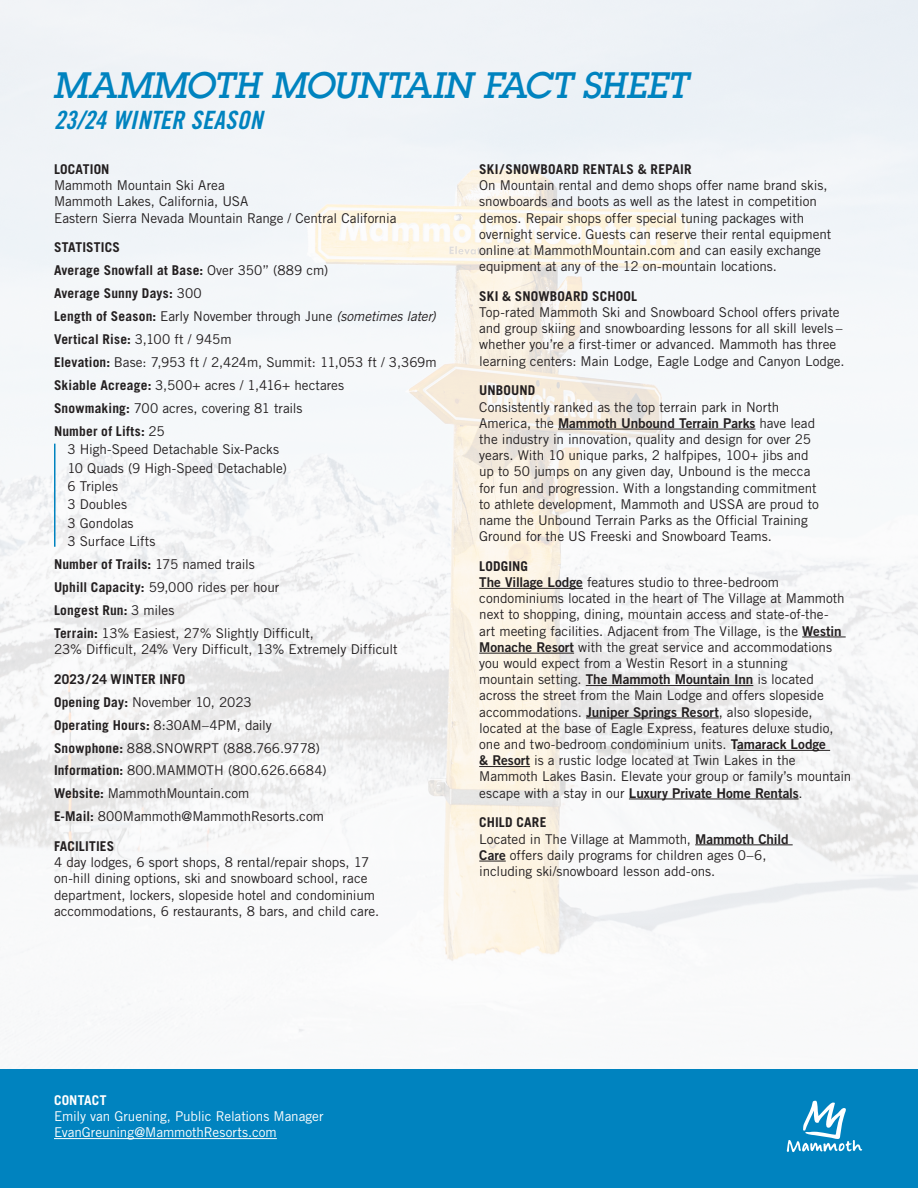
<style>
.page{position:relative;width:918px;height:1188px;background:#fff}
.page>*{position:absolute;margin:0;border:0;box-sizing:border-box;transform-origin:0 0}
.t1{font:italic 500 36px "Lubalin Graph Std";letter-spacing:-.03em;color:#0083bf}
.t2{font:25.2px "Trade Gothic LT Std Bd Cn 20 Obl";letter-spacing:.005em;color:#0083bf}
.t3{font:13.5px/16.2px "Trade Gothic LT Std";letter-spacing:-.005em;color:#231f20}
.t4{font:700 13.5px "Trade Gothic LT Std";letter-spacing:.015em;color:#231f20}
.t5{font:13.5px/16.2px "Trade Gothic LT Std";letter-spacing:-.005em;color:#fff}
.s1{font-weight:700}
.s2{font-weight:400}
.s3{font-style:italic}
.s4{font-family:"Trade Gothic LT Std Bd 2"}
</style>
<div class="page">
<img style="left:0;top:0;width:918px;height:1070px">
<div style="left:0;top:1070px;width:918px;height:118px;background:#0083bf"></div>
<hr style="left:558px;top:429px;width:197px;height:1px;background:#231f20">
<hr style="left:479px;top:588px;width:104px;height:1px;background:#231f20">
<hr style="left:802px;top:637px;width:44px;height:1px;background:#231f20">
<hr style="left:479px;top:653px;width:95px;height:1px;background:#231f20">
<hr style="left:586px;top:685px;width:167px;height:1px;background:#231f20">
<hr style="left:586px;top:718px;width:133px;height:1px;background:#231f20">
<hr style="left:737px;top:750px;width:93px;height:1px;background:#231f20">
<hr style="left:479px;top:766px;width:51px;height:1px;background:#231f20">
<hr style="left:629px;top:799px;width:170px;height:1px;background:#231f20">
<hr style="left:695px;top:845px;width:98px;height:1px;background:#231f20">
<svg style="left:479px;top:861px;width:27px;height:1px"></svg>
<hr style="left:54px;top:444px;width:2px;height:103px;background:#0083bf">
<svg style="left:787px;top:1101px;width:75px;height:51px"></svg>
<hr style="left:54px;top:1138px;width:223px;height:1px;background:#fff">
<p class="t1" style="left:54px;top:63px;width:637px">MAMMOTH MOUNTAIN FACT SHEET</p>
<p class="t2" style="left:54px;top:104px;width:210px">23/24 WINTER SEASON</p>
<p class="t3" style="left:54px;top:161px;width:344px"><span class="s1">LOCATION<br></span>Mammoth Mountain Ski Area<br>Mammoth Lakes, California, USA<br>Eastern Sierra Nevada Mountain Range / Central California</p>
<p class="t4" style="left:54px;top:239px;width:68px">STATISTICS</p>
<p class="t4" style="left:54px;top:262px;width:276px">Average Snowfall at Base: <span class="s2">Over 350” (889 cm)</span></p>
<p class="t4" style="left:54px;top:285px;width:149px">Average Sunny Days: <span class="s2">300</span></p>
<p class="t3" style="left:54px;top:308px;width:383px"><span class="s1">Length of Season:</span> Early November through June <span class="s3">(sometimes later)</span></p>
<p class="t4" style="left:54px;top:331px;width:179px">Vertical Rise: <span class="s2">3,100 ft / 945m</span></p>
<p class="t3" style="left:54px;top:354px;width:384px"><span class="s1">Elevation:</span> Base: 7,953 ft / 2,424m, Summit: 11,053 ft / 3,369m</p>
<p class="t3" style="left:54px;top:377px;width:292px"><span class="s1">Skiable Acreage:</span> 3,500+ acres / 1,416+ hectares</p>
<p class="t3" style="left:54px;top:400px;width:250px"><span class="s1">Snowmaking:</span> 700 acres, covering 81 trails</p>
<p class="t4" style="left:54px;top:423px;width:112px">Number of Lifts: <span class="s2">25</span></p>
<p class="t3" style="left:68px;top:441px;width:213px">3 High-Speed Detachable Six-Packs</p>
<p class="t3" style="left:68px;top:459px;width:221px">10 Quads (9 High-Speed Detachable)</p>
<p class="t3" style="left:68px;top:478px;width:52px">6 Triples</p>
<p class="t3" style="left:68px;top:496px;width:61px">3 Doubles</p>
<p class="t3" style="left:68px;top:515px;width:68px">3 Gondolas</p>
<p class="t3" style="left:68px;top:533px;width:89px">3 Surface Lifts</p>
<p class="t4" style="left:54px;top:556px;width:202px">Number of Trails: <span class="s2">175 named trails</span></p>
<p class="t3" style="left:54px;top:579px;width:227px"><span class="s1">Uphill Capacity:</span> 59,000 rides per hour</p>
<p class="t4" style="left:54px;top:602px;width:122px">Longest Run: <span class="s2">3 miles</span></p>
<p class="t3" style="left:54px;top:625px;width:345px"><span class="s1">Terrain:</span> 13% Easiest, 27% Slightly Difficult,<br>23% Difficult, 24% Very Difficult, 13% Extremely Difficult</p>
<p class="t4" style="left:54px;top:671px;width:133px">2023/24 WINTER INFO</p>
<p class="t3" style="left:54px;top:694px;width:199px"><span class="s1">Opening Day:</span> November 10, 2023</p>
<p class="t3" style="left:54px;top:716px;width:219px"><span class="s1">Operating Hours:</span> 8:30AM–4PM, daily</p>
<p class="t3" style="left:54px;top:739px;width:268px"><span class="s1">Snowphone:</span> 888.SNOWRPT (888.766.9778)</p>
<p class="t3" style="left:54px;top:762px;width:274px"><span class="s1">Information:</span> 800.MAMMOTH (800.626.6684)</p>
<p class="t3" style="left:54px;top:785px;width:197px"><span class="s1">Website:</span> MammothMountain.com</p>
<p class="t3" style="left:54px;top:808px;width:272px"><span class="s1">E-Mail:</span> 800Mammoth@MammothResorts.com</p>
<p class="t3" style="left:54px;top:838px;width:327px"><span class="s1">FACILITIES<br></span>4 day lodges, 6 sport shops, 8 rental/repair shops, 17 on-hill dining options, ski and snowboard school, race department, lockers, slopeside hotel and condominium accommodations, 6 restaurants, 8 bars, and child care.</p>
<p class="t3" style="left:479px;top:161px;width:354px"><span class="s1">SKI/SNOWBOARD RENTALS &amp; REPAIR<br></span>On Mountain rental and demo shops offer name brand skis, snowboards and boots as well as the latest in competition demos. Repair shops offer special tuning packages with overnight service. Guests can reserve their rental equipment online at MammothMountain.com and can easily exchange equipment at any of the 12 on-mountain locations.</p>
<p class="t3" style="left:479px;top:288px;width:367px"><span class="s1">SKI &amp; SNOWBOARD SCHOOL<br></span>Top-rated Mammoth Ski and Snowboard School offers private and group skiing and snowboarding lessons for all skill levels – whether you’re a first-timer or advanced. Mammoth has three learning centers: Main Lodge, Eagle Lodge and Canyon Lodge.</p>
<p class="t3" style="left:479px;top:382px;width:341px"><span class="s1">UNBOUND<br></span>Consistently ranked as the top terrain park in North America, the <span class="s4">Mammoth Unbound Terrain Parks</span> have lead the industry in innovation, quality and design for over 25 years. With 10 unique parks, 2 halfpipes, 100+ jibs and up to 50 jumps on any given day, Unbound is the mecca for fun and progression. With a longstanding commitment to athlete development, Mammoth and USSA are proud to name the Unbound Terrain Parks as the Official Training Ground for the US Freeski and Snowboard Teams.</p>
<p class="t3" style="left:479px;top:558px;width:374px"><span class="s1">LODGING<br></span><span class="s4">The Village Lodge</span> features studio to three-bedroom condominiums located in the heart of The Village at Mammoth next to shopping, dining, mountain access and state-of-the-<br>art meeting facilities. Adjacent from The Village, is the <span class="s4">Westin Monache Resort</span> with the great service and accommodations you would expect from a Westin Resort in a stunning<br>mountain setting. <span class="s4">The Mammoth Mountain Inn</span> is located across the street from the Main Lodge and offers slopeside accommodations. <span class="s4">Juniper Springs Resort</span>, also slopeside, located at the base of Eagle Express, features deluxe studio, one and two-bedroom condominium units. <span class="s4">Tamarack Lodge<br>&amp; Resort</span> is a rustic lodge located at Twin Lakes in the Mammoth Lakes Basin. Elevate your group or family’s mountain escape with a stay in our <span class="s4">Luxury Private Home Rentals</span>.</p>
<p class="t3" style="left:479px;top:814px;width:311px"><span class="s1">CHILD CARE<br></span>Located in The Village at Mammoth, <span class="s4">Mammoth Child Care</span> offers daily programs for children ages 0–6, including ski/snowboard lesson add-ons.</p>
<p class="t5" style="left:54px;top:1092px;width:271px"><span class="s1">CONTACT<br></span>Emily van Gruening, Public Relations Manager<br>EvanGreuning@MammothResorts.com</p>
</div>
